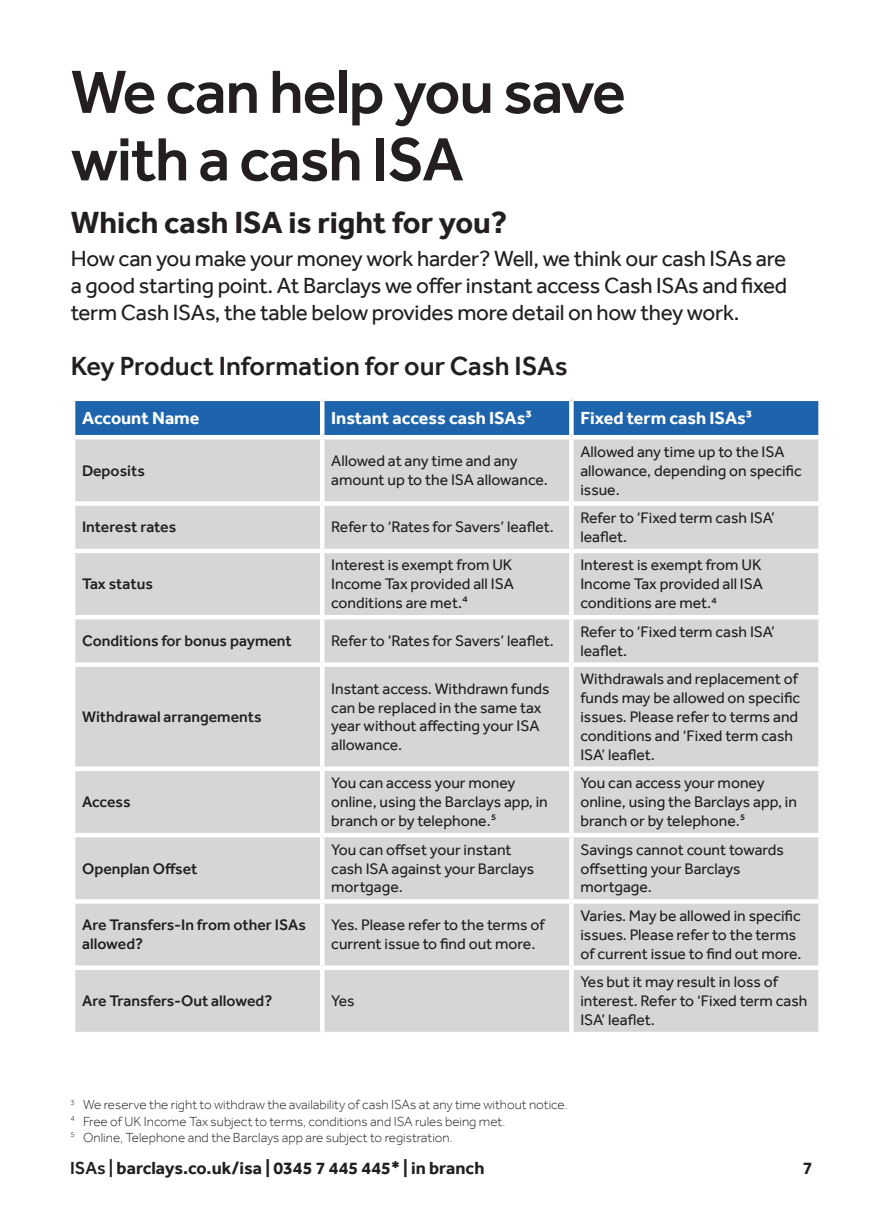
<style>
.page{position:relative;width:893px;height:1212px;background:#fff}
.page>*{position:absolute;margin:0;border:0;box-sizing:border-box;transform-origin:0 0}
.t1{font:500 63px/67.5px "Barclays Effra";letter-spacing:-.02em;color:#231f20}
.t2{font:700 31.5px "Barclays Effra";color:#231f20}
.t3{font:500 27px "Barclays Effra";color:#231f20}
.t4{font:22.5px/27px "Barclays Effra";letter-spacing:-.01em;color:#231f20;text-align:justify}
.t5{font:700 18px "Barclays Effra";color:#fff}
.t6{font:700 18px "Barclays Effra";color:#231f20}
.t7{font:15.75px/18.9px "Barclays Effra";color:#231f20}
.t8{font:500 15.75px/18.9px "Barclays Effra";color:#231f20}
.t9{font:300 13.5px "Barclays Effra";color:#231f20}
.s1{font-weight:500}
</style>
<div class="page">
<div style="left:75px;top:401px;width:743px;height:34px;background:#1d64ac"></div>
<div style="left:75px;top:439px;width:743px;height:593px;background:#d5d7d7"></div>
<div style="left:71px;top:501px;width:251px;height:5px;background:#fff"></div>
<div style="left:322px;top:501px;width:249px;height:5px;background:#fff"></div>
<div style="left:571px;top:501px;width:252px;height:5px;background:#fff"></div>
<hr style="left:71px;top:549px;width:251px;height:4px;background:#fff">
<hr style="left:322px;top:549px;width:249px;height:4px;background:#fff">
<hr style="left:571px;top:549px;width:252px;height:4px;background:#fff">
<hr style="left:71px;top:615px;width:251px;height:4px;background:#fff">
<hr style="left:322px;top:615px;width:249px;height:4px;background:#fff">
<hr style="left:571px;top:615px;width:252px;height:4px;background:#fff">
<div style="left:71px;top:662px;width:251px;height:5px;background:#fff"></div>
<div style="left:322px;top:662px;width:249px;height:5px;background:#fff"></div>
<div style="left:571px;top:662px;width:252px;height:5px;background:#fff"></div>
<div style="left:71px;top:766px;width:251px;height:5px;background:#fff"></div>
<div style="left:322px;top:766px;width:249px;height:5px;background:#fff"></div>
<div style="left:571px;top:766px;width:252px;height:5px;background:#fff"></div>
<hr style="left:71px;top:833px;width:251px;height:4px;background:#fff">
<hr style="left:322px;top:833px;width:249px;height:4px;background:#fff">
<hr style="left:571px;top:833px;width:252px;height:4px;background:#fff">
<div style="left:71px;top:899px;width:251px;height:5px;background:#fff"></div>
<div style="left:322px;top:899px;width:249px;height:5px;background:#fff"></div>
<div style="left:571px;top:899px;width:252px;height:5px;background:#fff"></div>
<div style="left:71px;top:965px;width:251px;height:5px;background:#fff"></div>
<div style="left:322px;top:965px;width:249px;height:5px;background:#fff"></div>
<div style="left:571px;top:965px;width:252px;height:5px;background:#fff"></div>
<hr style="left:320px;top:401px;width:4px;height:34px;background:#fff">
<div style="left:569px;top:401px;width:5px;height:34px;background:#fff"></div>
<hr style="left:320px;top:439px;width:4px;height:62px;background:#fff">
<div style="left:569px;top:439px;width:5px;height:62px;background:#fff"></div>
<hr style="left:320px;top:506px;width:4px;height:43px;background:#fff">
<div style="left:569px;top:506px;width:5px;height:43px;background:#fff"></div>
<hr style="left:320px;top:553px;width:4px;height:62px;background:#fff">
<div style="left:569px;top:553px;width:5px;height:62px;background:#fff"></div>
<hr style="left:320px;top:619px;width:4px;height:43px;background:#fff">
<div style="left:569px;top:619px;width:5px;height:43px;background:#fff"></div>
<hr style="left:320px;top:667px;width:4px;height:99px;background:#fff">
<div style="left:569px;top:667px;width:5px;height:99px;background:#fff"></div>
<hr style="left:320px;top:771px;width:4px;height:62px;background:#fff">
<div style="left:569px;top:771px;width:5px;height:62px;background:#fff"></div>
<hr style="left:320px;top:837px;width:4px;height:62px;background:#fff">
<div style="left:569px;top:837px;width:5px;height:62px;background:#fff"></div>
<hr style="left:320px;top:904px;width:4px;height:61px;background:#fff">
<div style="left:569px;top:904px;width:5px;height:61px;background:#fff"></div>
<hr style="left:320px;top:970px;width:4px;height:62px;background:#fff">
<div style="left:569px;top:970px;width:5px;height:62px;background:#fff"></div>
<p class="t1" style="left:71px;top:57px;width:556px">We can help you save with a cash ISA</p>
<p class="t2" style="left:71px;top:204px;width:438px">Which cash ISA is right for you?</p>
<p class="t4" style="left:71px;top:245px;width:718px">How can you make your money work harder? Well, we think our cash ISAs are a good starting point. At Barclays we offer instant access Cash ISAs and fixed term Cash ISAs, the table below provides more detail on how they work.</p>
<p class="t3" style="left:71px;top:350px;width:499px">Key Product Information for our Cash ISAs</p>
<p class="t5" style="left:82px;top:407px;width:119px">Account Name</p>
<p class="t5" style="left:331px;top:407px;width:202px">Instant access cash ISAs³</p>
<p class="t5" style="left:580px;top:407px;width:173px">Fixed term cash ISAs³</p>
<p class="t8" style="left:82px;top:461px;width:64px">Deposits</p>
<p class="t7" style="left:331px;top:451px;width:218px">Allowed at any time and any amount up to the ISA allowance.</p>
<p class="t7" style="left:580px;top:442px;width:223px">Allowed any time up to the ISA allowance, depending on specific issue.</p>
<p class="t8" style="left:82px;top:518px;width:96px">Interest rates</p>
<p class="t7" style="left:331px;top:518px;width:224px">Refer to ‘Rates for Savers’ leaflet.</p>
<p class="t7" style="left:580px;top:508px;width:196px">Refer to ‘Fixed term cash ISA’ leaflet.</p>
<p class="t8" style="left:82px;top:574px;width:72px">Tax status</p>
<p class="t7" style="left:331px;top:555px;width:184px;text-align:justify">Interest is exempt from UK Income Tax provided all ISA conditions are met.⁴</p>
<p class="t7" style="left:580px;top:555px;width:184px;text-align:justify">Interest is exempt from UK Income Tax provided all ISA conditions are met.4</p>
<p class="t8" style="left:82px;top:631px;width:211px">Conditions for bonus payment</p>
<p class="t7" style="left:331px;top:631px;width:224px">Refer to ‘Rates for Savers’ leaflet.</p>
<p class="t7" style="left:580px;top:622px;width:196px">Refer to ‘Fixed term cash ISA’ leaflet.</p>
<p class="t8" style="left:82px;top:707px;width:181px">Withdrawal arrangements</p>
<p class="t8" style="left:82px;top:792px;width:50px">Access</p>
<p class="t8" style="left:82px;top:859px;width:117px">Openplan Offset</p>
<p class="t7" style="left:331px;top:679px;width:220px">Instant access. Withdrawn funds can be replaced in the same tax year without affecting your ISA allowance.</p>
<p class="t7" style="left:580px;top:669px;width:221px">Withdrawals and replacement of funds may be allowed on specific issues. Please refer to terms and conditions and ‘Fixed term cash<br>ISA’ leaflet.</p>
<p class="t7" style="left:331px;top:773px;width:218px">You can access your money online, using the Barclays app, in branch or by telephone.⁵</p>
<p class="t7" style="left:580px;top:773px;width:218px">You can access your money online, using the Barclays app, in branch or by telephone.⁵</p>
<p class="t7" style="left:331px;top:840px;width:204px">You can offset your instant cash ISA against your Barclays mortgage.</p>
<p class="t7" style="left:580px;top:840px;width:205px">Savings cannot count towards offsetting your Barclays mortgage.</p>
<p class="t8" style="left:82px;top:915px;width:225px">Are Transfers-In from other ISAs allowed?</p>
<p class="t7" style="left:331px;top:915px;width:215px">Yes. Please refer to the terms of current issue to find out more.</p>
<p class="t7" style="left:580px;top:906px;width:223px">Varies. May be allowed in specific issues. Please refer to the terms of current issue to find out more.</p>
<p class="t8" style="left:82px;top:991px;width:192px">Are Transfers-Out allowed?</p>
<p class="t7" style="left:331px;top:991px;width:25px">Yes</p>
<p class="t7" style="left:580px;top:972px;width:228px">Yes but it may result in loss of interest. Refer to ‘Fixed term cash<br>ISA’ leaflet.</p>
<p class="t9" style="left:70px;top:1097px;width:499px"><sup>3</sup> We reserve the right to withdraw the availability of cash ISAs at any time without notice.</p>
<p class="t9" style="left:70px;top:1113px;width:436px"><sup>4</sup> Free of UK Income Tax subject to terms, conditions and ISA rules being met.</p>
<p class="t9" style="left:70px;top:1129px;width:384px"><sup>5</sup> Online, Telephone and the Barclays app are subject to registration.</p>
<p class="t6" style="left:70px;top:1157px;width:416px"><span class="s1">ISAs |</span> barclays.co.uk/isa | 0345 7 445 445* | in branch</p>
<p class="t6" style="left:803px;top:1157px;width:11px">7</p>
</div>
